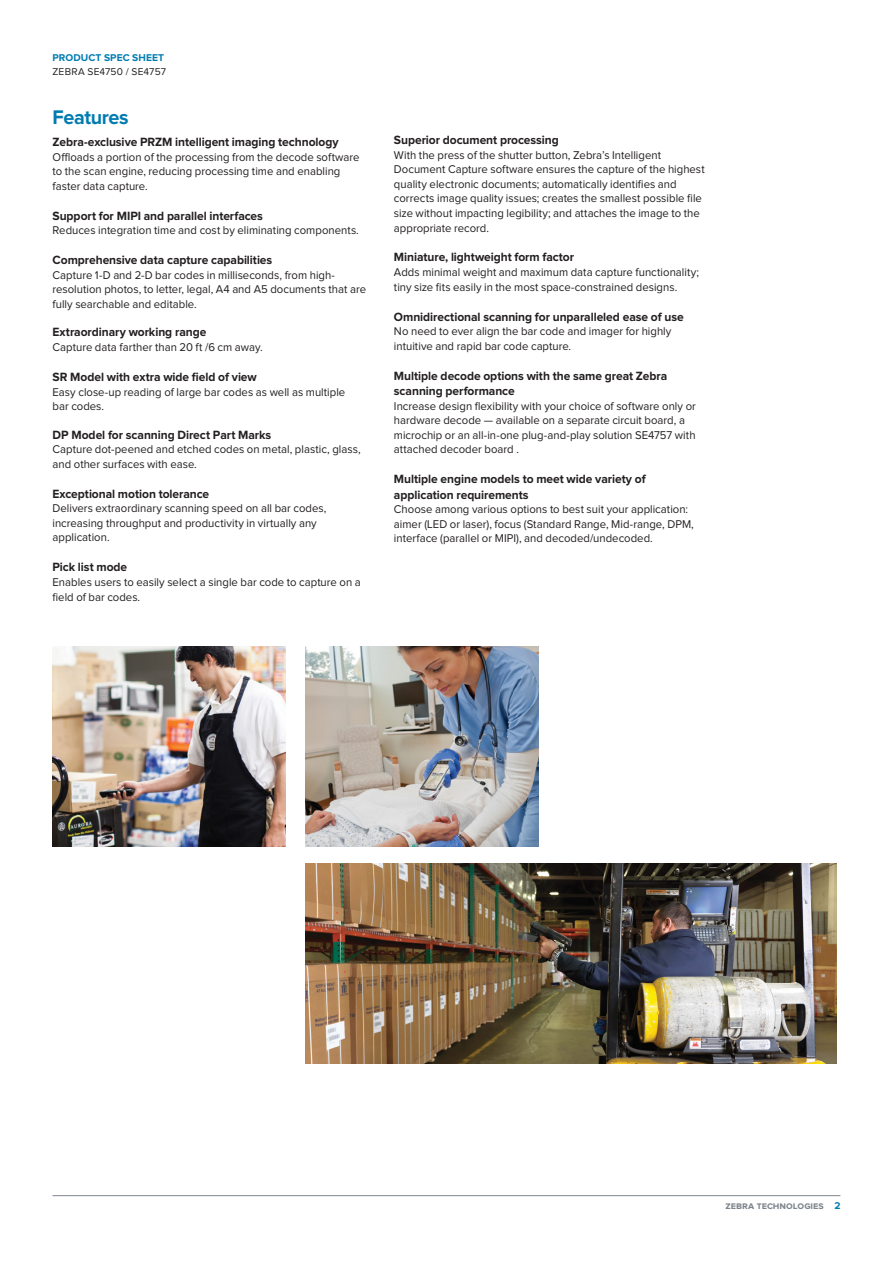
<style>
.page{position:relative;width:893px;height:1263px;background:#fff}
.page>*{position:absolute;margin:0;border:0;box-sizing:border-box;transform-origin:0 0}
.Subhead-1{font:700 20.4px "Proxima Nova";color:#007cb1}
.Body{font:700 12.45px/15.3px "Proxima Nova";letter-spacing:-.005em;color:#231f20}
.Body_Subhead_Black{font:700 12.45px "Proxima Nova";letter-spacing:-.005em;color:#231f20}
.Body-2{font:11.7px/14.5px "Proxima Nova";color:#231f20}
.Body_Subhead_Black-2{font:11.7px/14.5px "Proxima Nova";color:#231f20}
.t1{font:10.2px "Proxima Nova";letter-spacing:.015em;color:#231f20}
.t2{font:700 10.2px "Proxima Nova";color:#7e868d}
.t3{font:700 10.2px "Proxima Nova";letter-spacing:.01em;color:#007cb1}
.s1{color:#007cb1}
</style>
<div class="page">
<img style="left:53px;top:646px;width:233px;height:200px">
<img style="left:305px;top:646px;width:233px;height:200px">
<img style="left:305px;top:863px;width:532px;height:200px">
<hr style="left:53px;top:1195px;width:787px;height:1px;background:#7e868d">
<p class="t3" style="left:53px;top:53px;width:113px">PRODUCT SPEC SHEET</p>
<p class="t1" style="left:53px;top:67px;width:115px">ZEBRA SE4750 / SE4757</p>
<p class="Subhead-1" style="left:53px;top:108px;width:78px">Features</p>
<p class="Body_Subhead_Black" style="left:53px;top:136px;width:288px">Zebra-exclusive PRZM intelligent imaging technology</p>
<p class="Body_Subhead_Black-2" style="left:53px;top:150px;width:309px">Offloads a portion of the processing from the decode software to the scan engine, reducing processing time and enabling faster data capture.</p>
<p class="Body_Subhead_Black" style="left:53px;top:210px;width:212px">Support for MIPI and parallel interfaces</p>
<p class="Body-2" style="left:53px;top:224px;width:308px">Reduces integration time and cost by eliminating components.</p>
<p class="Body" style="left:53px;top:253px;width:221px">Comprehensive data capture capabilities</p>
<p class="Body-2" style="left:53px;top:268px;width:315px">Capture 1-D and 2-D bar codes in milliseconds, from high&shy;resolution photos, to letter, legal, A4 and A5 documents that are fully searchable and editable.</p>
<p class="Body_Subhead_Black" style="left:53px;top:327px;width:155px">Extraordinary working range</p>
<p class="Body-2" style="left:53px;top:340px;width:212px">Capture data farther than 20 ft /6 cm away.</p>
<p class="Body" style="left:53px;top:370px;width:206px">SR Model with extra wide field of view</p>
<p class="Body-2" style="left:53px;top:385px;width:294px">Easy close-up reading of large bar codes as well as multiple bar codes.</p>
<p class="Body_Subhead_Black" style="left:53px;top:429px;width:220px">DP Model for scanning Direct Part Marks</p>
<p class="Body-2" style="left:53px;top:442px;width:310px">Capture dot-peened and etched codes on metal, plastic, glass, and other surfaces with ease.</p>
<p class="Body" style="left:53px;top:486px;width:158px">Exceptional motion tolerance</p>
<p class="Body-2" style="left:53px;top:502px;width:275px">Delivers extraordinary scanning speed on all bar codes, increasing throughput and productivity in virtually any application.</p>
<p class="Body" style="left:53px;top:560px;width:76px">Pick list mode</p>
<p class="Body-2" style="left:53px;top:575px;width:310px">Enables users to easily select a single bar code to capture on a field of bar codes.</p>
<p class="Body" style="left:394px;top:133px;width:166px">Superior document processing</p>
<p class="Body-2" style="left:394px;top:148px;width:312px">With the press of the shutter button, Zebra’s Intelligent Document Capture software ensures the capture of the highest quality electronic documents; automatically identifies and corrects image quality issues; creates the smallest possible file size without impacting legibility; and attaches the image to the appropriate record.</p>
<p class="Body" style="left:394px;top:250px;width:182px">Miniature, lightweight form factor</p>
<p class="Body-2" style="left:394px;top:265px;width:307px">Adds minimal weight and maximum data capture functionality; tiny size fits easily in the most space-constrained designs.</p>
<p class="Body" style="left:394px;top:309px;width:291px">Omnidirectional scanning for unparalleled ease of use</p>
<p class="Body-2" style="left:394px;top:324px;width:279px">No need to ever align the bar code and imager for highly intuitive and rapid bar code capture.</p>
<p class="Body" style="left:394px;top:368px;width:275px">Multiple decode options with the same great Zebra scanning performance</p>
<p class="Body-2" style="left:394px;top:399px;width:303px">Increase design flexibility with your choice of software only or hardware decode — available on a separate circuit board, a microchip or an all-in-one plug-and-play solution SE4757 with attached decoder board .</p>
<p class="Body" style="left:394px;top:472px;width:253px">Multiple engine models to meet wide variety of application requirements</p>
<p class="Body-2" style="left:394px;top:502px;width:301px">Choose among various options to best suit your application: aimer (LED or laser), focus (Standard Range, Mid-range, DPM, interface (parallel or MIPI), and decoded/undecoded.</p>
<p class="t2" style="left:725px;top:1201px;width:116px">zebra technologies <span class="s1">2</span></p>
</div>
